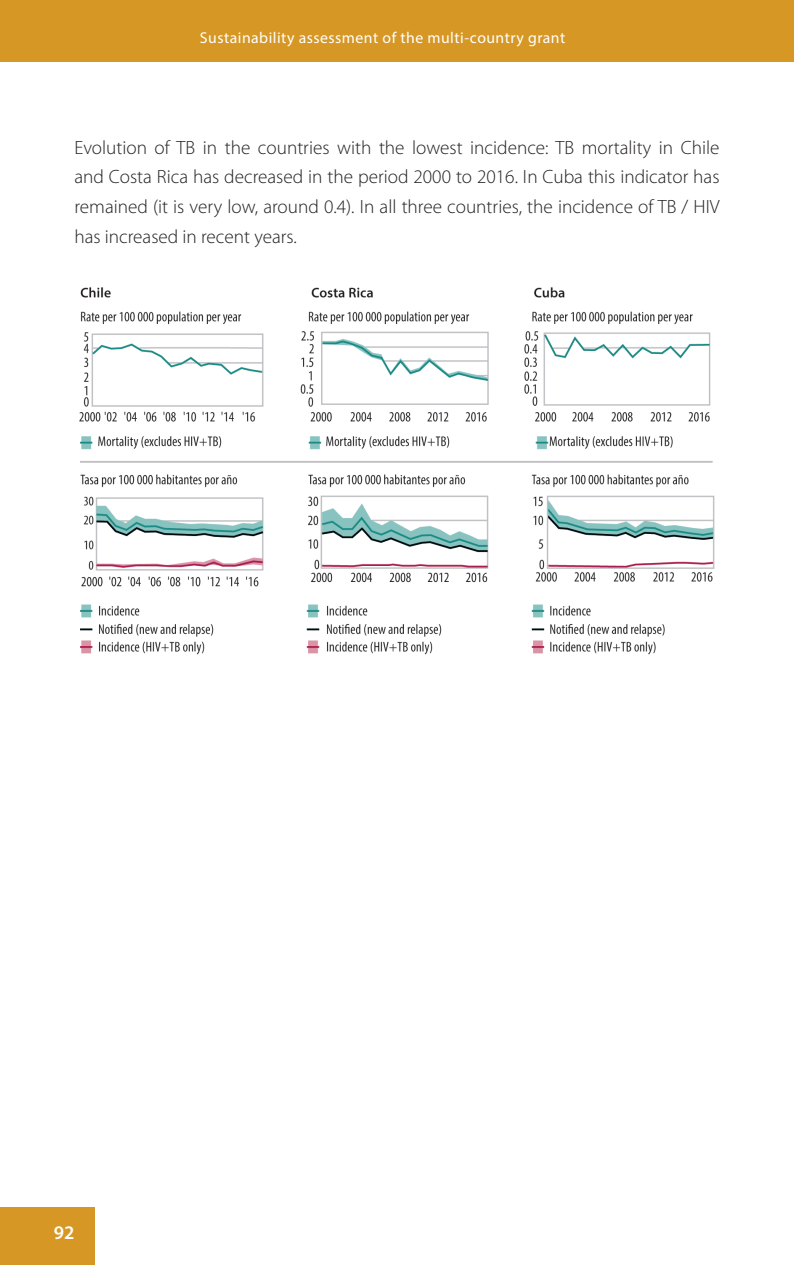
<style>
.page{position:relative;width:794px;height:1265px;background:#fff}
.page>*{position:absolute;margin:0;border:0;box-sizing:border-box;transform-origin:0 0}
.t1{font:300 19.25px/29.8px "Myriad Pro";color:#231f20;text-align:justify}
.t2{font:600 19.25px "Myriad Pro";color:#fff}
.t3{font:15.75px "Myriad Pro";letter-spacing:.03em;color:#fff}
</style>
<div class="page">
<div style="left:0;top:0;width:794px;height:62px;background:#d69724"></div>
<div style="left:0;top:1207px;width:94px;height:58px;background:#d69724"></div>
<img style="left:79px;top:287px;width:636px;height:368px">
<p class="t3" style="left:200px;top:28px;width:367px">Sustainability assessment of the multi-country grant</p>
<p class="t1" style="left:74px;top:132px;width:646px">Evolution of TB in the countries with the lowest incidence: TB mortality in Chile and Costa Rica has decreased in the period 2000 to 2016. In Cuba this indicator has remained (it is very low, around 0.4). In all three countries, the incidence of TB / HIV has increased in recent years.</p>
<p class="t2" style="left:54px;top:1220px;width:22px">92</p>
</div>
